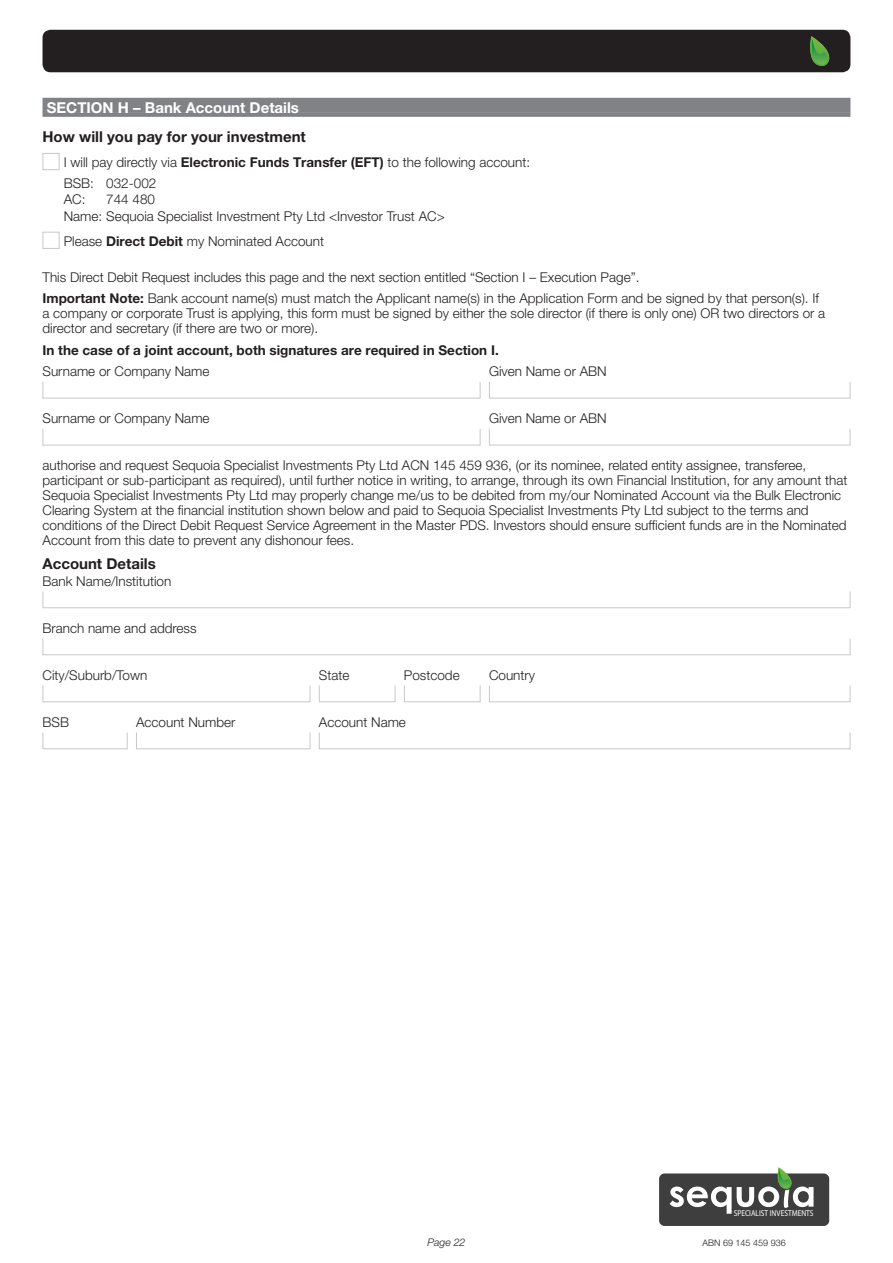
<style>
.page{position:relative;width:893px;height:1263px;background:#fff}
.page>*{position:absolute;margin:0;border:0;box-sizing:border-box;transform-origin:0 0}
.t1{font:700 15px "Helvetica Neue LT Pro";color:#231f20}
.t2{font:700 15px "Helvetica Neue LT Pro";color:#fff}
.t3{font:300 13.5px/15px "Helvetica Neue LT Pro";color:#231f20}
.t4{font:700 13.5px "Helvetica Neue LT Pro";color:#231f20}
.t5{font:italic 300 10.5px "Helvetica Neue LT Pro";color:#231f20}
.t6{font:300 9px "Helvetica Neue LT Pro";color:#231f20}
.t7{font:8.55px "Myriad Pro";color:#fff;scale:.87 1}
.s1{font-weight:700}
</style>
<div class="page">
<div style="left:43px;top:30px;width:807px;height:42px;background:#231f20;border-radius:8px"></div>
<div style="left:659px;top:1173px;width:170px;height:53px;background:#3e3e3f;border-radius:5px"></div>
<svg style="left:670px;top:1167px;width:143px;height:47px"></svg>
<svg style="left:810px;top:36px;width:20px;height:30px"></svg>
<div style="left:43px;top:98px;width:807px;height:15px;background:#808285"></div>
<div style="left:43px;top:112px;width:807px;height:5px;background:#808285"></div>
<div style="left:43px;top:153px;width:17px;height:17px;border:1px solid #c7c8ca"></div>
<div style="left:43px;top:232px;width:17px;height:17px;border:1px solid #c7c8ca"></div>
<div style="left:43px;top:381px;width:437px;height:17px;border:1px solid #c7c8ca"></div>
<div style="left:489px;top:381px;width:361px;height:17px;border:1px solid #c7c8ca"></div>
<div style="left:43px;top:428px;width:437px;height:17px;border:1px solid #c7c8ca"></div>
<div style="left:489px;top:428px;width:361px;height:17px;border:1px solid #c7c8ca"></div>
<div style="left:43px;top:591px;width:807px;height:17px;border:1px solid #c7c8ca"></div>
<div style="left:43px;top:638px;width:807px;height:17px;border:1px solid #c7c8ca"></div>
<div style="left:43px;top:685px;width:267px;height:17px;border:1px solid #c7c8ca"></div>
<div style="left:319px;top:685px;width:76px;height:17px;border:1px solid #c7c8ca"></div>
<div style="left:404px;top:685px;width:76px;height:17px;border:1px solid #c7c8ca"></div>
<div style="left:489px;top:685px;width:361px;height:17px;border:1px solid #c7c8ca"></div>
<div style="left:43px;top:732px;width:85px;height:17px;border:1px solid #c7c8ca"></div>
<div style="left:136px;top:732px;width:174px;height:17px;border:1px solid #c7c8ca"></div>
<div style="left:319px;top:732px;width:531px;height:17px;border:1px solid #c7c8ca"></div>
<p class="t2" style="left:47px;top:98px;width:254px">SECTION H – Bank Account Details</p>
<p class="t1" style="left:43px;top:127px;width:265px">How will you pay for your investment</p>
<p class="t3" style="left:64px;top:152px;width:468px;line-height:20.7px">I will pay directly via <span class="s1">Electronic Funds Transfer (EFT)</span> to the following account:<br>BSB: 032-002</p>
<p class="t3" style="left:64px;top:192px;width:23px">AC:</p>
<p class="t3" style="left:64px;top:191px;width:383px;line-height:16.5px;text-indent:43px">744 480<br>Name: Sequoia Specialist Investment Pty Ltd &lt;Investor Trust AC&gt;</p>
<p class="t3" style="left:64px;top:233px;width:262px">Please <span class="s1">Direct Debit</span> my Nominated Account</p>
<p class="t3" style="left:43px;top:266px;width:778px;line-height:21.5px">This Direct Debit Request includes this page and the next section entitled “Section I – Execution Page”.<br><span class="s1">Important Note:</span> Bank account name(s) must match the Applicant name(s) in the Application Form and be signed by that person(s). If</p>
<p class="t3" style="left:43px;top:306px;width:784px">a company or corporate Trust is applying, this form must be signed by either the sole director (if there is only one) OR two directors or a director and secretary (if there are two or more).</p>
<p class="t4" style="left:43px;top:342px;width:458px">In the case of a joint account, both signatures are required in Section I.</p>
<p class="t3" style="left:43px;top:364px;width:169px">Surname or Company Name</p>
<p class="t3" style="left:489px;top:364px;width:119px">Given Name or ABN</p>
<p class="t3" style="left:43px;top:411px;width:169px">Surname or Company Name</p>
<p class="t3" style="left:489px;top:411px;width:119px">Given Name or ABN</p>
<p class="t3" style="left:43px;top:458px;width:806px">authorise and request Sequoia Specialist Investments Pty Ltd ACN 145 459 936, (or its nominee, related entity assignee, transferee, participant or sub-participant as required), until further notice in writing, to arrange, through its own Financial Institution, for any amount that Sequoia Specialist Investments Pty Ltd may properly change me/us to be debited from my/our Nominated Account via the Bulk Electronic Clearing System at the financial institution shown below and paid to Sequoia Specialist Investments Pty Ltd subject to the terms and conditions of the Direct Debit Request Service Agreement in the Master PDS. Investors should ensure sufficient funds are in the Nominated Account from this date to prevent any dishonour fees.</p>
<p class="t1" style="left:43px;top:554px;width:115px">Account Details</p>
<p class="t3" style="left:43px;top:573px;width:130px">Bank Name/Institution</p>
<p class="t3" style="left:43px;top:620px;width:156px">Branch name and address</p>
<p class="t3" style="left:43px;top:667px;width:106px">City/Suburb/Town</p>
<p class="t3" style="left:319px;top:667px;width:32px">State</p>
<p class="t3" style="left:404px;top:667px;width:57px">Postcode</p>
<p class="t3" style="left:489px;top:667px;width:48px">Country</p>
<p class="t3" style="left:43px;top:714px;width:28px">BSB</p>
<p class="t3" style="left:136px;top:714px;width:101px">Account Number</p>
<p class="t3" style="left:319px;top:714px;width:89px">Account Name</p>
<p class="t7" style="left:734px;top:1208px;width:93px">SPECIALIST INVESTMENTS</p>
<p class="t5" style="left:427px;top:1236px;width:39px">Page 22</p>
<p class="t6" style="left:703px;top:1237px;width:85px">ABN 69 145 459 936</p>
</div>
